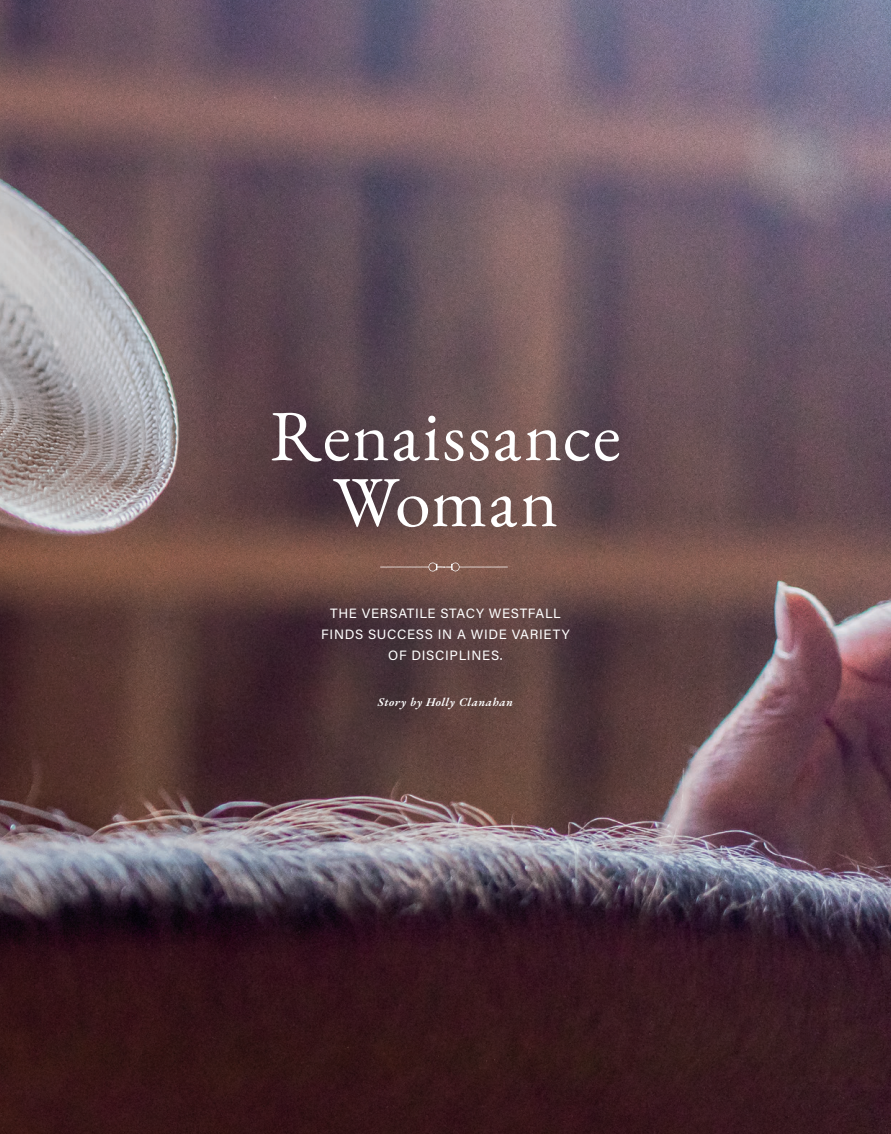
<style>
.page{position:relative;width:891px;height:1134px;background:#fff}
.page>*{position:absolute;margin:0;border:0;box-sizing:border-box;transform-origin:0 0}
._48ptKOCenteredFeatu{font:72px "EB Garamond";letter-spacing:.02em;color:#fff}
._9ptKOCenteredDek{font:13.5px/21px "Acumin Pro";letter-spacing:.05em;color:#fff;text-align:center}
._8ptKOCenteredByline{font:italic 600 12px "EB Garamond";letter-spacing:.05em;color:#fff}
</style>
<div class="page">
<img style="left:0;top:0;width:891px;height:1134px">
<svg style="left:380px;top:562px;width:128px;height:9px"></svg>
<p class="_48ptKOCenteredFeatu" style="left:270px;top:389px;width:352px">Renaissance</p>
<p class="_48ptKOCenteredFeatu" style="left:333px;top:455px;width:227px">Woman</p>
<p class="_9ptKOCenteredDek" style="left:321px;top:602px;width:250px">THE VERSATILE STACY WESTFALL<br>FINDS SUCCESS IN A WIDE VARIETY<br>OF DISCIPLINES.</p>
<p class="_8ptKOCenteredByline" style="left:378px;top:693px;width:137px">Story by Holly Clanahan</p>
</div>
